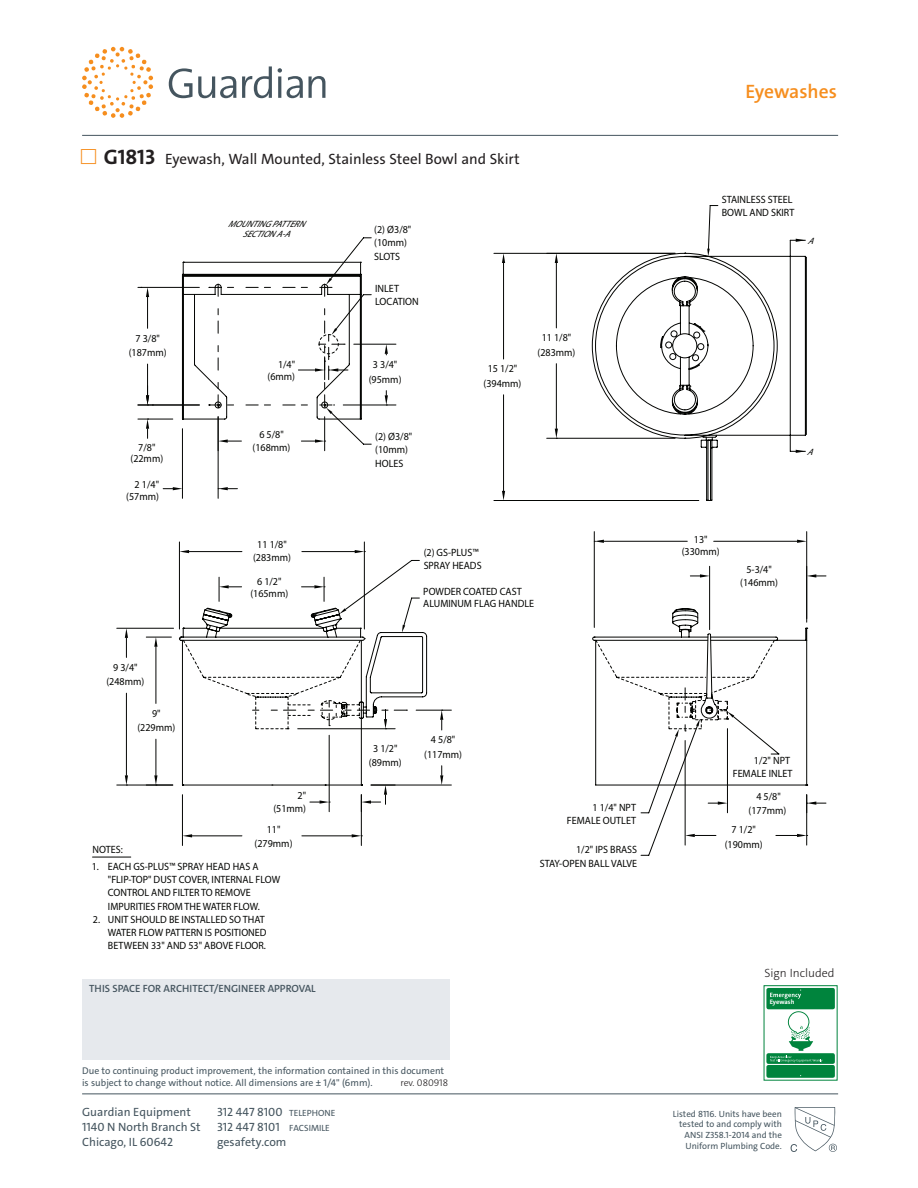
<style>
.page{position:relative;width:918px;height:1188px;background:#fff}
.page>*{position:absolute;margin:0;border:0;box-sizing:border-box;transform-origin:0 0}
.t1{font:600 19.5px "The Sans C4 s";color:#f68e1e}
.t2{font:15px "The Sans C4 s";color:#231f20}
.t3{font:12px "The Sans C4 s";color:#45555f}
.t4{font:300 12px "The Sans C4 s";color:#231f20}
.t5{font:10.65px/14.2px "Myriad Pro";color:#040503;text-align:center;scale:.95 1}
.t6{font:600 10.5px "The Sans C4 s";color:#45555f}
.t7{font:9.75px/11.7px "The Sans C4 s";color:#45555f}
.Body{font:300 9.75px "The Sans C4 s";color:#231f20}
.t8{font:italic 9.15px/10.6px "Myriad Pro";color:#040503;text-align:center;scale:.95 1}
.t9{font:9px/10.8px "The Sans C4 s";color:#45555f;text-align:right}
.t10{font:700 6.6px "The Sans C4 s";letter-spacing:-.01em;color:#fff}
.s1{font-weight:700;font-size:21px}
.s2{font-size:9px}
</style>
<div class="page">
<hr style="left:82px;top:1094px;width:756px;height:1px;background:#45555f">
<div style="left:82px;top:979px;width:367px;height:81px;background:#e6e9ed"></div>
<hr style="left:82px;top:135px;width:756px;height:1px;background:#45555f">
<svg style="left:242px;top:66px;width:30px;height:32px"></svg>
<svg style="left:278px;top:68px;width:25px;height:30px"></svg>
<svg style="left:309px;top:76px;width:16px;height:22px"></svg>
<svg style="left:169px;top:68px;width:67px;height:30px"></svg>
<svg style="left:82px;top:47px;width:71px;height:71px"></svg>
<svg style="left:791px;top:1107px;width:46px;height:45px"></svg>
<svg style="left:764px;top:985px;width:74px;height:96px"></svg>
<svg style="left:707px;top:205px;width:99px;height:48px"></svg>
<hr style="left:117px;top:628px;width:57px;height:1px;background:#040503">
<hr style="left:117px;top:785px;width:56px;height:1px;background:#040503">
<svg style="left:125px;top:628px;width:1px;height:29px"></svg>
<hr style="left:182px;top:795px;width:1px;height:51px;background:#040503">
<hr style="left:361px;top:795px;width:1px;height:51px;background:#040503">
<hr style="left:192px;top:836px;width:50px;height:1px;background:#040503">
<hr style="left:302px;top:836px;width:50px;height:1px;background:#040503">
<svg style="left:641px;top:688px;width:185px;height:168px"></svg>
<svg style="left:807px;top:574px;width:19px;height:4px"></svg>
<hr style="left:93px;top:857px;width:38px;height:1px;background:#040503">
<svg style="left:126px;top:253px;width:681px;height:583px"></svg>
<p class="t2" style="left:104px;top:149px;width:418px"><span class="s1">G1813</span> Eyewash, Wall Mounted, Stainless Steel Bowl and Skirt</p>
<p class="t5" style="left:129px;top:331px;width:41px">7 3/8" (187mm)</p>
<p class="t5" style="left:130px;top:441px;width:36px;line-height:11.9px">7/8" (22mm)</p>
<p class="t5" style="left:126px;top:478px;width:36px;line-height:11.9px;text-align:right">2 1/4" (57mm)</p>
<p class="t5" style="left:106px;top:660px;width:41px">9 3/4" (248mm)</p>
<p class="t5" style="left:137px;top:706px;width:41px">9" (229mm)</p>
<p class="t8" style="left:228px;top:218px;width:88px">MOUNTINGPATTERN<br>SECTIONA-A</p>
<p class="t5" style="left:374px;top:222px;width:41px;text-align:left">(2) Ø3/8" (10mm)<br>SLOTS</p>
<p class="t5" style="left:375px;top:282px;width:47px;line-height:12.9px;text-align:left">INLET<br>LOCATION</p>
<p class="t5" style="left:268px;top:358px;width:31px;line-height:11.9px;text-align:right">1/4" (6mm)</p>
<p class="t5" style="left:369px;top:357px;width:36px">3 3/4" (95mm)</p>
<p class="t5" style="left:253px;top:427px;width:41px;line-height:13px">6 5/8" (168mm)</p>
<p class="t5" style="left:375px;top:430px;width:41px;line-height:13.4px;text-align:left">(2) Ø3/8" (10mm)<br>HOLES</p>
<p class="t5" style="left:484px;top:362px;width:41px">15 1/2" (394mm)</p>
<p class="t5" style="left:538px;top:330px;width:41px">11 1/8" (283mm)</p>
<p class="t5" style="left:253px;top:538px;width:41px;line-height:13px">11 1/8" (283mm)</p>
<p class="t5" style="left:250px;top:575px;width:41px;line-height:11.9px">6 1/2" (165mm)</p>
<p class="t5" style="left:424px;top:545px;width:63px;line-height:13.6px;text-align:left">(2) GS-PLUS™<br>SPRAY HEADS</p>
<p class="t5" style="left:423px;top:584px;width:118px;line-height:12.9px;text-align:left">POWDER COATED CAST<br>ALUMINUM FLAG HANDLE</p>
<p class="t5" style="left:369px;top:741px;width:36px">3 1/2" (89mm)</p>
<p class="t5" style="left:424px;top:732px;width:41px">4 5/8" (117mm)</p>
<p class="t5" style="left:273px;top:788px;width:36px;line-height:13px;text-align:right">2" (51mm)</p>
<p class="t5" style="left:255px;top:822px;width:41px">11" (279mm)</p>
<p class="t5" style="left:93px;top:842px;width:33px">NOTES:</p>
<p class="t5" style="left:108px;top:859px;width:183px;line-height:13.4px;text-align:left;text-indent:-16px">1. EACH GS-PLUS™ SPRAY HEAD HAS A "FLIP-TOP" DUST COVER, INTERNAL FLOW<br>CONTROL AND FILTER TO REMOVE<br>IMPURITIES FROM THE WATER FLOW.</p>
<p class="t5" style="left:108px;top:912px;width:168px;line-height:13.2px;text-align:left;text-indent:-15px">2. UNIT SHOULD BE INSTALLED SO THAT<br>WATER FLOW PATTERN IS POSITIONED<br>BETWEEN 33" AND 53" ABOVE FLOOR.</p>
<p class="t6" style="left:89px;top:981px;width:228px">THIS SPACE FOR ARCHITECT/ENGINEER APPROVAL</p>
<p class="t7" style="left:82px;top:1065px;width:364px">Due to continuing product improvement, the information contained in this document is subject to change without notice. All dimensions are ± 1/4" (6mm).</p>
<p class="t3" style="left:82px;top:1104px;width:110px">Guardian Equipment</p>
<p class="t3" style="left:217px;top:1104px;width:120px">312 447 8100 <span class="s2">TELEPHONE</span></p>
<p class="t3" style="left:82px;top:1119px;width:120px">1140 N North Branch St</p>
<p class="t3" style="left:217px;top:1119px;width:114px">312 447 8101 <span class="s2">FACSIMILE</span></p>
<p class="t3" style="left:82px;top:1134px;width:93px">Chicago, IL 60642</p>
<p class="t3" style="left:217px;top:1134px;width:71px">gesafety.com</p>
<p class="Body" style="left:401px;top:1077px;width:49px">rev. 080918</p>
<p class="t5" style="left:567px;top:800px;width:74px;line-height:13.6px;text-align:right">1 1/4" NPT<br>FEMALE OUTLET</p>
<p class="t5" style="left:540px;top:843px;width:104px;line-height:13.6px;text-align:right">1/2" IPS BRASS<br>STAY-OPEN BALL VALVE</p>
<h1 class="t1" style="left:745px;top:79px;width:93px">Eyewashes</h1>
<p class="t5" style="left:722px;top:193px;width:78px;line-height:12.9px;text-align:left">STAINLESS STEEL<br>BOWL AND SKIRT</p>
<p class="t8" style="left:808px;top:235px;width:14px">A</p>
<p class="t8" style="left:807px;top:446px;width:14px">A</p>
<p class="t5" style="left:694px;top:532px;width:16px">13"</p>
<p class="t5" style="left:682px;top:544px;width:41px">(330mm)</p>
<p class="t5" style="left:746px;top:562px;width:28px">5-3/4"</p>
<p class="t5" style="left:740px;top:575px;width:41px">(146mm)</p>
<p class="t5" style="left:733px;top:753px;width:64px;line-height:13.6px;text-align:right">1/2" NPT<br>FEMALE INLET</p>
<p class="t5" style="left:749px;top:789px;width:41px">4 5/8" (177mm)</p>
<p class="t5" style="left:725px;top:823px;width:41px">7 1/2" (190mm)</p>
<p class="t4" style="left:764px;top:965px;width:72px">Sign Included</p>
<p class="t10" style="left:770px;top:998px;width:26px">Eyewash</p>
<p class="t9" style="left:673px;top:1108px;width:110px">Listed 8116. Units have been tested to and comply with<br>ANSI Z358.1-2014 and the<br>Uniform Plumbing Code.</p>
</div>
